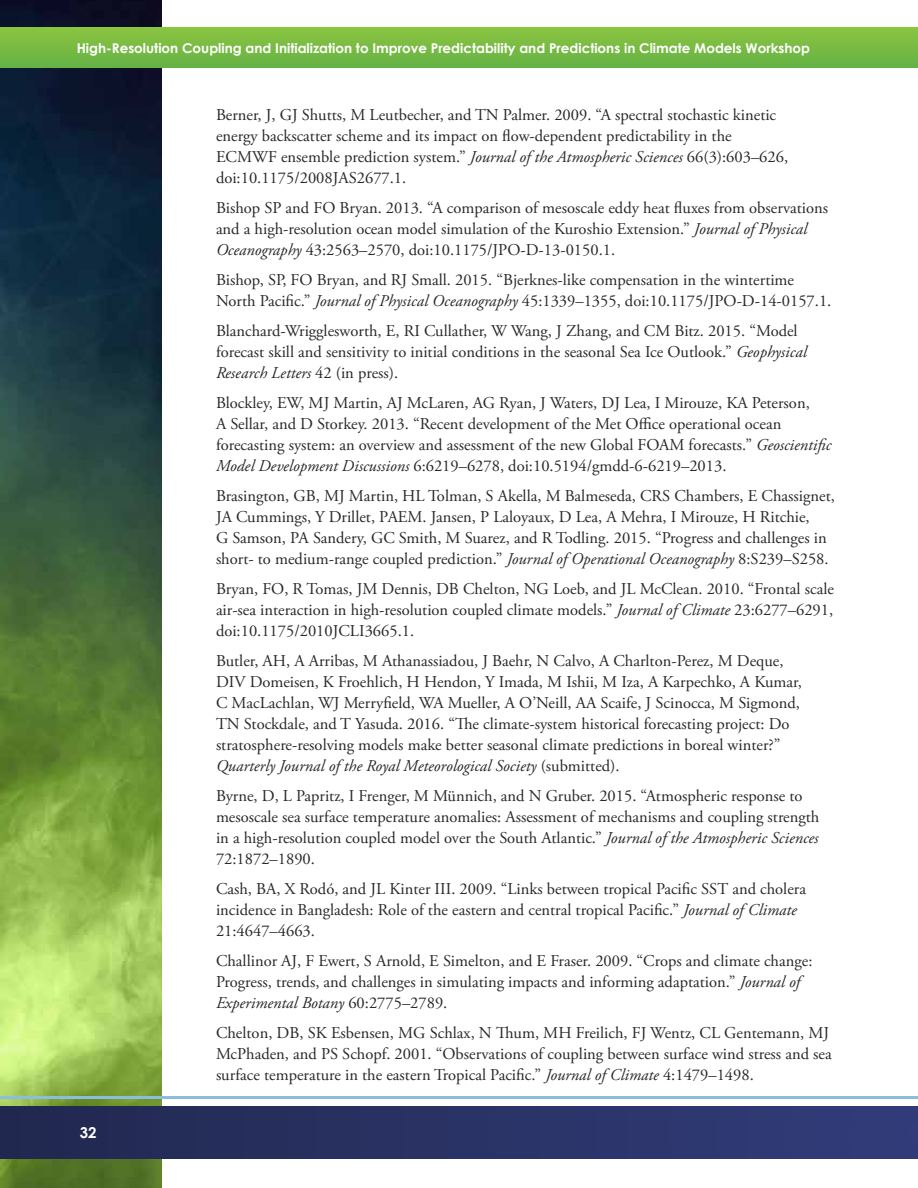
<style>
.page{position:relative;width:918px;height:1188px;background:#fff}
.page>*{position:absolute;margin:0;border:0;box-sizing:border-box;transform-origin:0 0}
.t1{font:16.5px/21px "Adobe Garamond Pro";color:#292829}
.t2{font:700 15px "Century Gothic";color:#fff}
.t3{font:700 13.5px "Century Gothic";color:#fff}
.s1{font-style:italic}
</style>
<div class="page">
<img style="left:0;top:0;width:162px;height:1188px">
<div style="left:0;top:1106px;width:918px;height:53px;background:linear-gradient(to right,#212950,#323c7a)"></div>
<div style="left:0;top:28px;width:918px;height:40px;background:linear-gradient(to bottom,#8bc440,#65b246)"></div>
<hr style="left:0;top:1097px;width:918px;height:2px;background:#8bbddc">
<p class="t3" style="left:77px;top:38px;width:735px">High-Resolution Coupling and Initialization to Improve Predictability and Predictions in Climate Models Workshop</p>
<p class="t2" style="left:80px;top:1121px;width:18px">32</p>
<p class="t1" style="left:216px;top:105px;width:574px">Berner, J, GJ Shutts, M Leutbecher, and TN Palmer. 2009. “A spectral stochastic kinetic energy backscatter scheme and its impact on flow-dependent predictability in the ECMWF ensemble prediction system.” <span class="s1">Journal of the Atmospheric Sciences</span> 66(3):603–626, doi:10.1175/2008JAS2677.1.</p>
<p class="t1" style="left:216px;top:198px;width:614px">Bishop SP and FO Bryan. 2013. “A comparison of mesoscale eddy heat fluxes from observations and a high-resolution ocean model simulation of the Kuroshio Extension.” <span class="s1">Journal of Physical<br>Oceanography</span> 43:2563–2570, doi:10.1175/JPO-D-13-0150.1.</p>
<p class="t1" style="left:216px;top:270px;width:617px">Bishop, SP, FO Bryan, and RJ Small. 2015. “Bjerknes-like compensation in the wintertime<br>North Pacific.” <span class="s1">Journal of Physical Oceanography</span> 45:1339–1355, doi:10.1175/JPO-D-14-0157.1.</p>
<p class="t1" style="left:216px;top:321px;width:592px">Blanchard-Wrigglesworth, E, RI Cullather, W Wang, J Zhang, and CM Bitz. 2015. “Model forecast skill and sensitivity to initial conditions in the seasonal Sea Ice Outlook.” <span class="s1">Geophysical<br>Research Letters</span> 42 (in press).</p>
<p class="t1" style="left:216px;top:393px;width:617px">Blockley, EW, MJ Martin, AJ McLaren, AG Ryan, J Waters, DJ Lea, I Mirouze, KA Peterson,<br>A Sellar, and D Storkey. 2013. “Recent development of the Met Office operational ocean forecasting system: an overview and assessment of the new Global FOAM forecasts.” <span class="s1">Geoscientific Model Development Discussions</span> 6:6219–6278, doi:10.5194/gmdd-6-6219–2013.</p>
<p class="t1" style="left:216px;top:486px;width:620px">Brasington, GB, MJ Martin, HL Tolman, S Akella, M Balmeseda, CRS Chambers, E Chassignet, JA Cummings, Y Drillet, PAEM. Jansen, P Laloyaux, D Lea, A Mehra, I Mirouze, H Ritchie,<br>G Samson, PA Sandery, GC Smith, M Suarez, and R Todling. 2015. “Progress and challenges in short- to medium-range coupled prediction.” <span class="s1">Journal of Operational Oceanography</span> 8:S239–S258.</p>
<p class="t1" style="left:216px;top:579px;width:620px;text-align:justify">Bryan, FO, R Tomas, JM Dennis, DB Chelton, NG Loeb, and JL McClean. 2010. “Frontal scale air-sea interaction in high-resolution coupled climate models.” <span class="s1">Journal of Climate</span> 23:6277–6291, doi:10.1175/2010JCLI3665.1.</p>
<p class="t1" style="left:216px;top:651px;width:587px">Butler, AH, A Arribas, M Athanassiadou, J Baehr, N Calvo, A Charlton-Perez, M Deque, DIV Domeisen, K Froehlich, H Hendon, Y Imada, M Ishii, M Iza, A Karpechko, A Kumar, C MacLachlan, WJ Merryfield, WA Mueller, A O’Neill, AA Scaife, J Scinocca, M Sigmond, TN Stockdale, and T Yasuda. 2016. “The climate-system historical forecasting project: Do stratosphere-resolving models make better seasonal climate predictions in boreal winter?” <span class="s1">Quarterly Journal of the Royal Meteorological Society</span> (submitted).</p>
<p class="t1" style="left:216px;top:786px;width:605px">Byrne, D, L Papritz, I Frenger, M Münnich, and N Gruber. 2015. “Atmospheric response to mesoscale sea surface temperature anomalies: Assessment of mechanisms and coupling strength in a high-resolution coupled model over the South Atlantic.” <span class="s1">Journal of the Atmospheric Sciences </span>72:1872–1890.</p>
<p class="t1" style="left:216px;top:879px;width:592px">Cash, BA, X Rodó, and JL Kinter III. 2009. “Links between tropical Pacific SST and cholera incidence in Bangladesh: Role of the eastern and central tropical Pacific.” <span class="s1">Journal of Climate<br></span>21:4647–4663.</p>
<p class="t1" style="left:216px;top:951px;width:598px">Challinor AJ, F Ewert, S Arnold, E Simelton, and E Fraser. 2009. “Crops and climate change:<br>Progress, trends, and challenges in simulating impacts and informing adaptation.” <span class="s1">Journal of<br>Experimental Botany</span> 60:2775–2789.</p>
<p class="t1" style="left:216px;top:1023px;width:617px">Chelton, DB, SK Esbensen, MG Schlax, N Thum, MH Freilich, FJ Wentz, CL Gentemann, MJ<br>McPhaden, and PS Schopf. 2001. “Observations of coupling between surface wind stress and sea surface temperature in the eastern Tropical Pacific.” <span class="s1">Journal of Climate</span> 4:1479–1498.</p>
</div>
